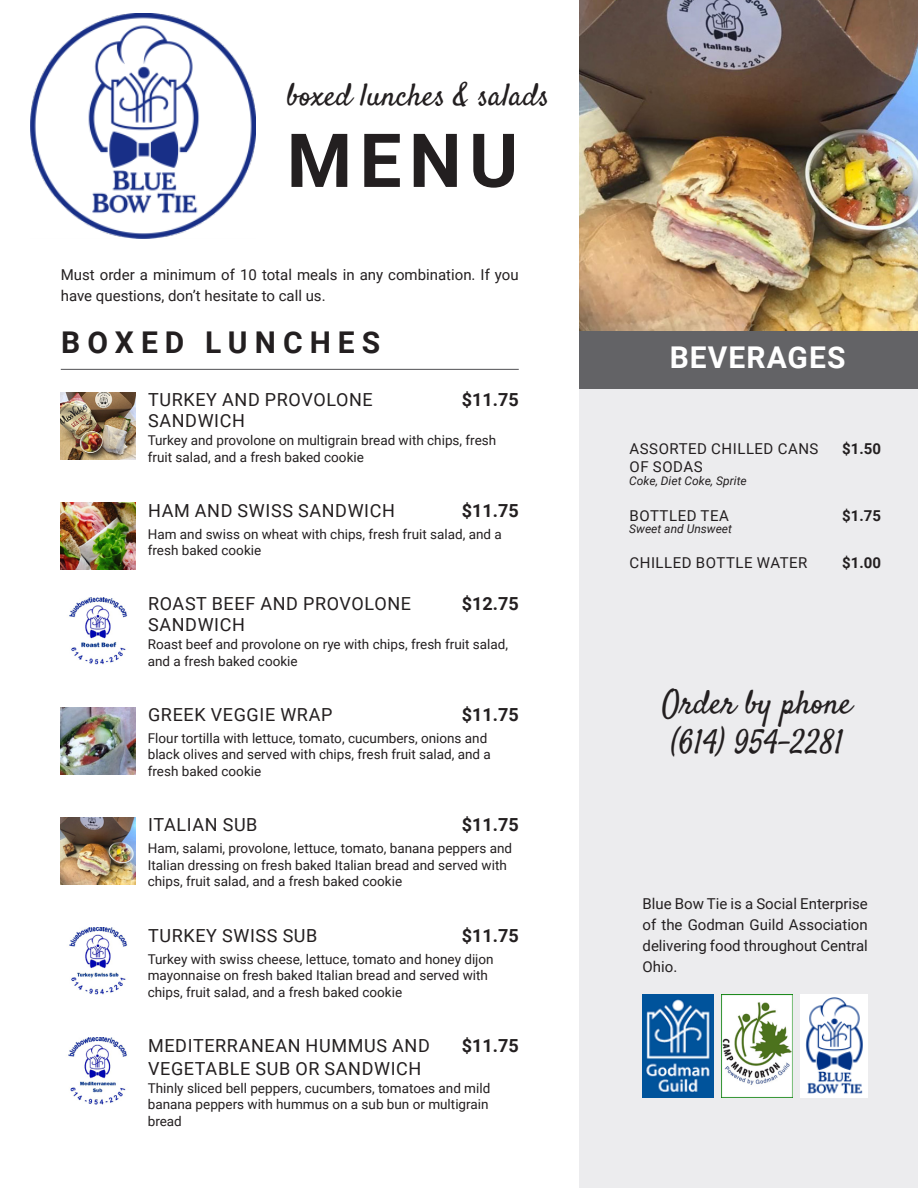
<style>
.page{position:relative;width:918px;height:1188px;background:#fff}
.page>*{position:absolute;margin:0;border:0;box-sizing:border-box;transform-origin:0 0}
.Title_2{font:700 74.55px "Roboto";color:#231f20}
.t1{font:33px/39.6px "Satisfy";color:#231f20}
.t2{font:31.5px "Satisfy";color:#231f20}
.Heading_1_-_left{font:700 30px "Roboto";letter-spacing:.235em;color:#231f20}
.Heading_1_-_center{font:700 30px "Roboto";letter-spacing:.035em;color:#fff}
.Heading_2_-_left{font:18px/21px "Roboto";letter-spacing:.035em;color:#231f20}
.Heading_2_-_right{font:700 18px "Roboto";color:#231f20}
.Body_text_1_-_left_justify{font:15px/21px "Roboto";color:#231f20}
.Heading_3_-_left{font:15px/18px "Roboto";letter-spacing:.035em;color:#231f20}
.Heading_3_-_right{font:700 15px "Roboto";color:#231f20}
.Body_text_1_-_left{font:13.5px/16.5px "Roboto";color:#231f20}
.Body_text_1_-_left-2{font:italic 12px "Roboto";color:#231f20}
</style>
<div class="page">
<div style="left:579px;top:0;width:339px;height:1188px;background:#ececee"></div>
<div style="left:579px;top:330px;width:339px;height:59px;background:#636366"></div>
<hr style="left:61px;top:369px;width:458px;height:1px;background:#636366">
<img style="left:31px;top:14px;width:225px;height:225px">
<img style="left:579px;top:0;width:339px;height:330px">
<img style="left:61px;top:393px;width:75px;height:67px">
<img style="left:61px;top:503px;width:75px;height:66px">
<img style="left:69px;top:598px;width:59px;height:67px">
<img style="left:61px;top:708px;width:75px;height:67px">
<img style="left:61px;top:818px;width:75px;height:67px">
<img style="left:69px;top:928px;width:59px;height:66px">
<img style="left:68px;top:1037px;width:59px;height:67px">
<img style="left:801px;top:994px;width:67px;height:104px">
<img style="left:722px;top:994px;width:71px;height:104px">
<img style="left:643px;top:994px;width:71px;height:104px">
<p class="t2" style="left:287px;top:76px;width:264px">boxed lunches &amp; salads</p>
<p class="Title_2" style="left:287px;top:108px;width:233px">MENU</p>
<p class="Body_text_1_-_left_justify" style="left:61px;top:264px;width:459px">Must order a minimum of 10 total meals in any combination. If you have questions, don’t hesitate to call us.</p>
<p class="Heading_1_-_left" style="left:61px;top:321px;width:321px">BOXED LUNCHES</p>
<p class="Heading_2_-_left" style="left:148px;top:389px;width:226px">TURKEY AND PROVOLONE<br>SANDWICH</p>
<p class="Heading_2_-_right" style="left:462px;top:387px;width:58px">$11.75</p>
<p class="Body_text_1_-_left" style="left:148px;top:432px;width:350px">Turkey and provolone on multigrain bread with chips, fresh fruit salad, and a fresh baked cookie</p>
<p class="Heading_2_-_left" style="left:148px;top:499px;width:248px">HAM AND SWISS SANDWICH</p>
<p class="Heading_2_-_right" style="left:462px;top:498px;width:58px">$11.75</p>
<p class="Body_text_1_-_left" style="left:148px;top:525px;width:356px">Ham and swiss on wheat with chips, fresh fruit salad, and a fresh baked cookie</p>
<p class="Heading_2_-_left" style="left:148px;top:593px;width:264px">ROAST BEEF AND PROVOLONE<br>SANDWICH</p>
<p class="Heading_2_-_right" style="left:462px;top:591px;width:58px">$12.75</p>
<p class="Body_text_1_-_left" style="left:148px;top:636px;width:362px">Roast beef and provolone on rye with chips, fresh fruit salad, and a fresh baked cookie</p>
<p class="Heading_2_-_left" style="left:148px;top:703px;width:186px">GREEK VEGGIE WRAP</p>
<p class="Heading_2_-_right" style="left:462px;top:702px;width:58px">$11.75</p>
<p class="Body_text_1_-_left" style="left:148px;top:729px;width:345px">Flour tortilla with lettuce, tomato, cucumbers, onions and black olives and served with chips, fresh fruit salad, and a fresh baked cookie</p>
<p class="Heading_2_-_left" style="left:148px;top:814px;width:111px">ITALIAN SUB</p>
<p class="Heading_2_-_right" style="left:462px;top:812px;width:58px">$11.75</p>
<p class="Body_text_1_-_left" style="left:148px;top:840px;width:366px">Ham, salami, provolone, lettuce, tomato, banana peppers and<br>Italian dressing on fresh baked Italian bread and served with chips, fruit salad, and a fresh baked cookie</p>
<p class="Heading_2_-_left" style="left:148px;top:924px;width:171px">TURKEY SWISS SUB</p>
<p class="Heading_2_-_right" style="left:462px;top:923px;width:58px">$11.75</p>
<p class="Body_text_1_-_left" style="left:148px;top:950px;width:347px">Turkey with swiss cheese, lettuce, tomato and honey dijon mayonnaise on fresh baked Italian bread and served with chips, fruit salad, and a fresh baked cookie</p>
<p class="Heading_2_-_left" style="left:148px;top:1034px;width:283px;line-height:22.5px">MEDITERRANEAN HUMMUS AND<br>VEGETABLE SUB OR SANDWICH</p>
<p class="Heading_2_-_right" style="left:462px;top:1033px;width:58px">$11.75</p>
<p class="Body_text_1_-_left" style="left:148px;top:1079px;width:344px">Thinly sliced bell peppers, cucumbers, tomatoes and mild banana peppers with hummus on a sub bun or multigrain bread</p>
<p class="Heading_1_-_center" style="left:670px;top:337px;width:177px">BEVERAGES</p>
<p class="Heading_3_-_left" style="left:630px;top:439px;width:190px">ASSORTED CHILLED CANS<br>OF SODAS</p>
<p class="Heading_3_-_right" style="left:842px;top:438px;width:40px">$1.50</p>
<p class="Body_text_1_-_left-2" style="left:629px;top:473px;width:119px">Coke, Diet Coke, Sprite</p>
<p class="Heading_3_-_left" style="left:630px;top:506px;width:101px">BOTTLED TEA</p>
<p class="Heading_3_-_right" style="left:842px;top:505px;width:40px">$1.75</p>
<p class="Body_text_1_-_left-2" style="left:629px;top:520px;width:104px">Sweet and Unsweet</p>
<p class="Heading_3_-_left" style="left:630px;top:553px;width:180px">CHILLED BOTTLE WATER</p>
<p class="Heading_3_-_right" style="left:842px;top:552px;width:40px">$1.00</p>
<p class="t1" style="left:662px;top:686px;width:192px">Order by phone (614) 954-2281</p>
<p class="Body_text_1_-_left_justify" style="left:643px;top:892px;width:227px;text-align:justify">Blue Bow Tie is a Social Enterprise of the Godman Guild Association delivering food throughout Central Ohio.</p>
</div>
